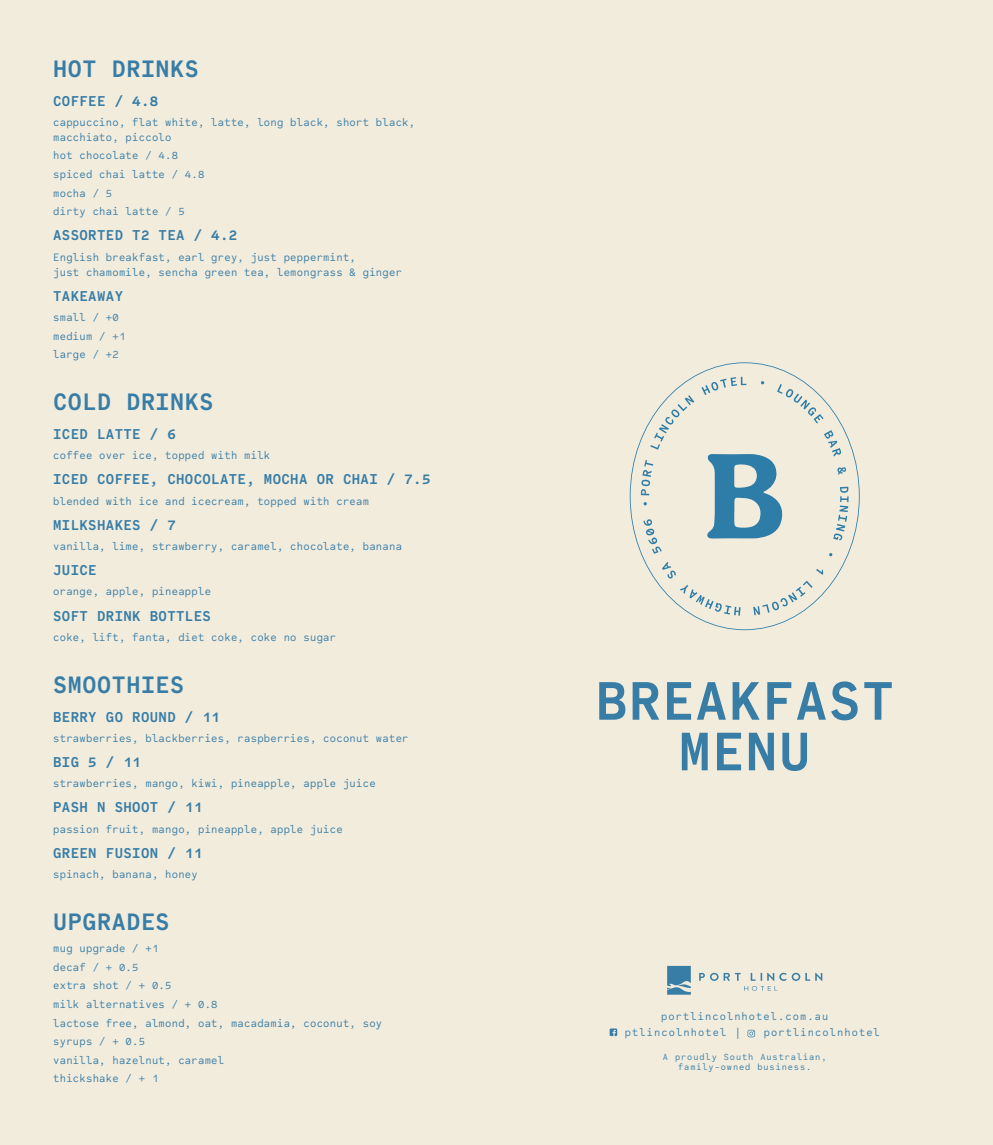
<style>
.page{position:relative;width:993px;height:1145px;background:#fff}
.page>*{position:absolute;margin:0;border:0;box-sizing:border-box;transform-origin:0 0}
.t1{font:700 56.88px "Code Saver";letter-spacing:.025em;color:#377da6}
.Section_Heading{font:700 25px "Code Saver";letter-spacing:.025em;color:#377da6}
.Dish_Heading{font:700 15px "Code Saver";letter-spacing:.025em;color:#377da6}
.Dish_Description{font:11.25px/15px "Code Saver";letter-spacing:.025em;color:#377da6}
.t2{font:11.12px "Code Saver";letter-spacing:.1em;color:#377da6}
.t3{font:9.25px/10.1px "Code Saver";letter-spacing:.1em;color:#377da6;text-align:center}
</style>
<div class="page">
<div style="left:0;top:0;width:992px;height:1144px;background:#f2ecdd"></div>
<svg style="left:609px;top:1028px;width:8px;height:8px"></svg>
<svg style="left:747px;top:1029px;width:7px;height:8px"></svg>
<svg style="left:815px;top:972px;width:7px;height:9px"></svg>
<svg style="left:699px;top:972px;width:110px;height:18px"></svg>
<svg style="left:667px;top:965px;width:23px;height:29px"></svg>
<svg style="left:629px;top:362px;width:230px;height:268px"></svg>
<p class="Section_Heading" style="left:53px;top:53px;width:147px">HOT DRINKS</p>
<p class="Dish_Heading" style="left:53px;top:91px;width:106px">COFFEE / 4.8</p>
<p class="Dish_Description" style="left:53px;top:114px;width:363px">cappuccino, flat white, latte, long black, short black, macchiato, piccolo</p>
<p class="Dish_Description" style="left:53px;top:148px;width:126px">hot chocolate / 4.8</p>
<p class="Dish_Description" style="left:53px;top:167px;width:153px">spiced chai latte / 4.8</p>
<p class="Dish_Description" style="left:53px;top:185px;width:60px">mocha / 5</p>
<p class="Dish_Description" style="left:53px;top:204px;width:133px">dirty chai latte / 5</p>
<p class="Dish_Heading" style="left:53px;top:226px;width:185px">ASSORTED T2 TEA / 4.2</p>
<p class="Dish_Description" style="left:53px;top:249px;width:350px">English breakfast, earl grey, just peppermint,<br>just chamomile, sencha green tea, lemongrass &amp; ginger</p>
<p class="Dish_Heading" style="left:53px;top:286px;width:71px">TAKEAWAY</p>
<p class="Dish_Description" style="left:53px;top:309px;width:67px">small / +0</p>
<p class="Dish_Description" style="left:53px;top:328px;width:74px">medium / +1</p>
<p class="Dish_Description" style="left:53px;top:347px;width:67px">large / +2</p>
<p class="Section_Heading" style="left:53px;top:386px;width:162px">COLD DRINKS</p>
<p class="Dish_Heading" style="left:53px;top:424px;width:124px">ICED LATTE / 6</p>
<p class="Dish_Description" style="left:53px;top:448px;width:218px">coffee over ice, topped with milk</p>
<p class="Dish_Heading" style="left:53px;top:469px;width:378px">ICED COFFEE, CHOCOLATE, MOCHA OR CHAI / 7.5</p>
<p class="Dish_Description" style="left:53px;top:493px;width:317px">blended with ice and icecream, topped with cream</p>
<p class="Dish_Heading" style="left:53px;top:515px;width:124px">MILKSHAKES / 7</p>
<p class="Dish_Description" style="left:53px;top:538px;width:350px">vanilla, lime, strawberry, caramel, chocolate, banana</p>
<p class="Dish_Heading" style="left:53px;top:560px;width:45px">JUICE</p>
<p class="Dish_Description" style="left:53px;top:584px;width:159px">orange, apple, pineapple</p>
<p class="Dish_Heading" style="left:53px;top:606px;width:159px">SOFT DRINK BOTTLES</p>
<p class="Dish_Description" style="left:53px;top:629px;width:284px">coke, lift, fanta, diet coke, coke no sugar</p>
<p class="Section_Heading" style="left:53px;top:668px;width:133px">SMOOTHIES</p>
<p class="Dish_Heading" style="left:53px;top:707px;width:168px">BERRY GO ROUND / 11</p>
<p class="Dish_Description" style="left:53px;top:730px;width:357px">strawberries, blackberries, raspberries, coconut water</p>
<p class="Dish_Heading" style="left:53px;top:752px;width:89px">BIG 5 / 11</p>
<p class="Dish_Description" style="left:53px;top:776px;width:324px">strawberries, mango, kiwi, pineapple, apple juice</p>
<p class="Dish_Heading" style="left:53px;top:797px;width:150px">PASH N SHOOT / 11</p>
<p class="Dish_Description" style="left:53px;top:821px;width:291px">passion fruit, mango, pineapple, apple juice</p>
<p class="Dish_Heading" style="left:53px;top:843px;width:150px">GREEN FUSION / 11</p>
<p class="Dish_Description" style="left:53px;top:866px;width:146px">spinach, banana, honey</p>
<p class="Section_Heading" style="left:53px;top:906px;width:118px">UPGRADES</p>
<p class="Dish_Description" style="left:53px;top:941px;width:107px">mug upgrade / +1</p>
<p class="Dish_Description" style="left:53px;top:959px;width:87px">decaf / + 0.5</p>
<p class="Dish_Description" style="left:53px;top:978px;width:120px">extra shot / + 0.5</p>
<p class="Dish_Description" style="left:53px;top:996px;width:166px">milk alternatives / + 0.8</p>
<p class="Dish_Description" style="left:53px;top:1015px;width:330px">lactose free, almond, oat, macadamia, coconut, soy</p>
<p class="Dish_Description" style="left:53px;top:1033px;width:93px">syrups / + 0.5</p>
<p class="Dish_Description" style="left:53px;top:1052px;width:172px">vanilla, hazelnut, caramel</p>
<p class="Dish_Description" style="left:53px;top:1070px;width:107px">thickshake / + 1</p>
<p class="t1" style="left:595px;top:664px;width:300px">BREAKFAST</p>
<p class="t1" style="left:678px;top:715px;width:133px">MENU</p>
<p class="t2" style="left:661px;top:1009px;width:168px">portlincolnhotel.com.au</p>
<p class="t2" style="left:624px;top:1025px;width:117px">ptlincolnhotel |</p>
<p class="t2" style="left:763px;top:1025px;width:117px">portlincolnhotel</p>
<p class="t3" style="left:662px;top:1051px;width:165px">A proudly South Australian, family-owned business.</p>
</div>
